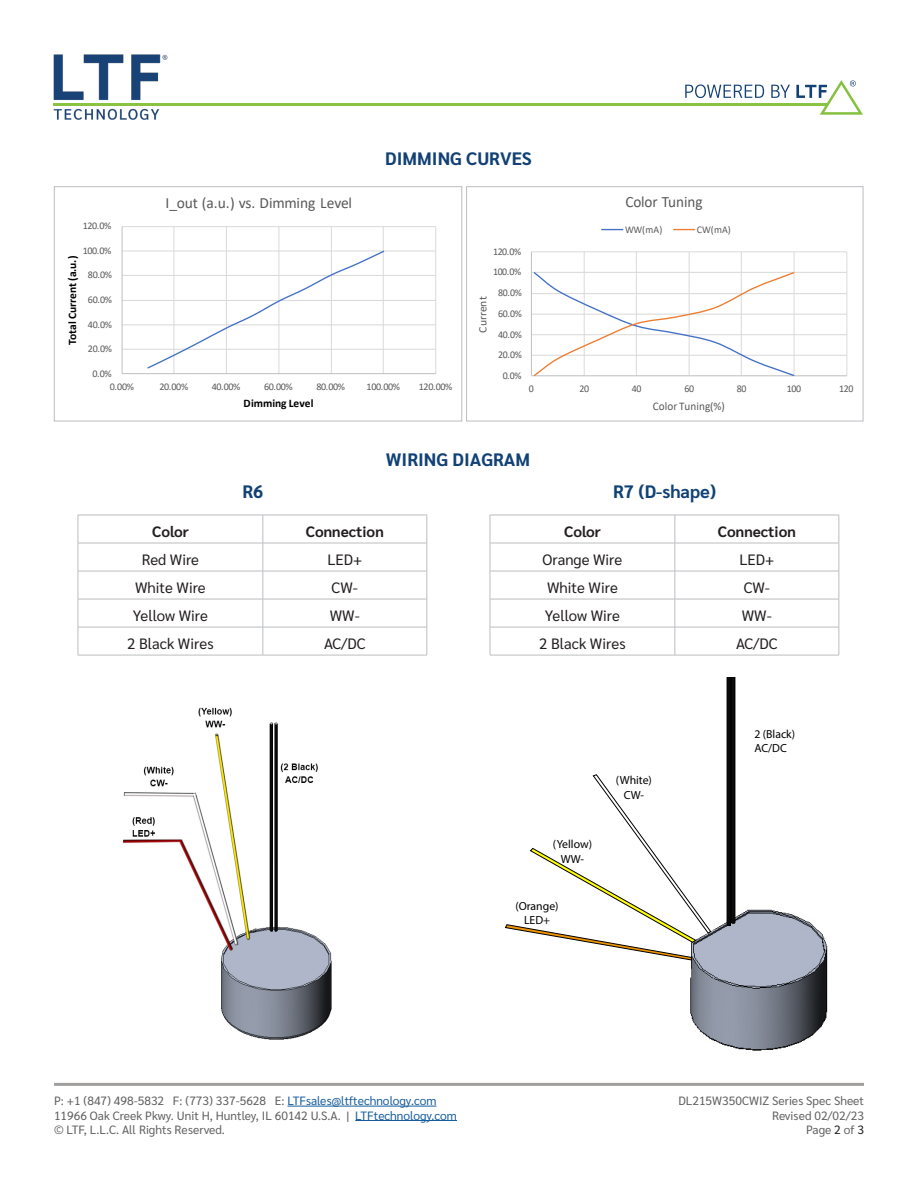
<style>
.page{position:relative;width:918px;height:1188px;background:#fff}
.page>*{position:absolute;margin:0;border:0;box-sizing:border-box;transform-origin:0 0}
.t1{font:700 18px "Sarabun";color:#114175}
.t2{font:15.75px "Calibri";letter-spacing:-.005em;color:#595959;scale:.96 1}
.t3{font:15.6px "Calibri";letter-spacing:-.01em;color:#595959}
.t4{font:15px "Sarabun";color:#231f20}
.t5{font:700 15px "Sarabun";color:#231f20}
.t6{font:12px/14.4px "Sarabun";color:#606160}
.t7{font:11.7px/14.1px "Myriad Pro";color:#000;text-align:center}
.t8{font:11.7px "Calibri";letter-spacing:.005em;color:#595959;scale:.96 1}
.t9{font:700 11.55px "Calibri";letter-spacing:.005em;color:#000}
.t10{font:700 11.4px "Calibri";letter-spacing:-.005em;color:#000}
.t11{font:11.25px "Calibri";letter-spacing:.005em;color:#595959;scale:1.04 1}
.t12{font:10.2px "Calibri";letter-spacing:-.04em;color:#595959}
.t13{font:10.2px "Calibri";letter-spacing:-.04em;color:#595959;scale:.96 1}
.s1{color:#175d9e}
.s2{color:#231f20}
</style>
<div class="page">
<hr style="left:54px;top:1083px;width:810px;height:3px;background:#a19e9e">
<hr style="left:287px;top:1106px;width:149px;height:1px;background:#175d9e">
<hr style="left:355px;top:1120px;width:102px;height:1px;background:#175d9e">
<img style="left:53px;top:54px;width:117px;height:66px">
<hr style="left:53px;top:103px;width:774px;height:2px;background:#89c341">
<svg style="left:685px;top:84px;width:79px;height:14px"></svg>
<svg style="left:771px;top:85px;width:19px;height:13px"></svg>
<svg style="left:796px;top:80px;width:67px;height:35px"></svg>
<svg style="left:531px;top:228px;width:317px;height:149px"></svg>
<div style="left:466px;top:186px;width:397px;height:235px;border:1px solid #bcbdc0"></div>
<svg style="left:121px;top:226px;width:315px;height:148px"></svg>
<div style="left:54px;top:186px;width:408px;height:235px;border:1px solid #bcbdc0"></div>
<img style="left:123px;top:707px;width:209px;height:333px">
<hr style="left:78px;top:515px;width:185px;height:1px;background:#bcbdc0">
<hr style="left:263px;top:515px;width:164px;height:1px;background:#bcbdc0">
<hr style="left:78px;top:543px;width:185px;height:1px;background:#bcbdc0">
<hr style="left:263px;top:543px;width:164px;height:1px;background:#bcbdc0">
<hr style="left:78px;top:571px;width:185px;height:1px;background:#bcbdc0">
<hr style="left:263px;top:571px;width:164px;height:1px;background:#bcbdc0">
<hr style="left:78px;top:599px;width:185px;height:1px;background:#bcbdc0">
<hr style="left:263px;top:599px;width:164px;height:1px;background:#bcbdc0">
<hr style="left:78px;top:627px;width:185px;height:1px;background:#bcbdc0">
<svg style="left:78px;top:515px;width:1px;height:140px"></svg>
<hr style="left:263px;top:627px;width:164px;height:1px;background:#bcbdc0">
<svg style="left:263px;top:515px;width:1px;height:140px"></svg>
<svg style="left:427px;top:515px;width:1px;height:140px"></svg>
<hr style="left:78px;top:655px;width:185px;height:1px;background:#bcbdc0">
<hr style="left:263px;top:655px;width:164px;height:1px;background:#bcbdc0">
<hr style="left:490px;top:515px;width:185px;height:1px;background:#bcbdc0">
<hr style="left:675px;top:515px;width:164px;height:1px;background:#bcbdc0">
<hr style="left:490px;top:543px;width:185px;height:1px;background:#bcbdc0">
<hr style="left:675px;top:543px;width:164px;height:1px;background:#bcbdc0">
<hr style="left:490px;top:571px;width:185px;height:1px;background:#bcbdc0">
<hr style="left:675px;top:571px;width:164px;height:1px;background:#bcbdc0">
<hr style="left:490px;top:599px;width:185px;height:1px;background:#bcbdc0">
<hr style="left:675px;top:599px;width:164px;height:1px;background:#bcbdc0">
<hr style="left:490px;top:627px;width:185px;height:1px;background:#bcbdc0">
<svg style="left:490px;top:515px;width:1px;height:140px"></svg>
<hr style="left:675px;top:627px;width:164px;height:1px;background:#bcbdc0">
<svg style="left:675px;top:515px;width:1px;height:140px"></svg>
<svg style="left:839px;top:515px;width:1px;height:140px"></svg>
<hr style="left:490px;top:655px;width:185px;height:1px;background:#bcbdc0">
<hr style="left:675px;top:655px;width:164px;height:1px;background:#bcbdc0">
<img style="left:689px;top:677px;width:139px;height:374px">
<svg style="left:505px;top:774px;width:206px;height:186px"></svg>
<p class="t12" style="left:83px;top:219px;width:30px">120.0%</p>
<p class="t12" style="left:83px;top:243px;width:30px">100.0%</p>
<p class="t10" style="left:64px;top:345px;width:91px;rotate:-90deg">Total Current (a.u.)</p>
<p class="t12" style="left:88px;top:268px;width:26px">80.0%</p>
<p class="t12" style="left:88px;top:292px;width:26px">60.0%</p>
<p class="t12" style="left:88px;top:317px;width:26px">40.0%</p>
<p class="t12" style="left:88px;top:342px;width:26px">20.0%</p>
<p class="t12" style="left:93px;top:366px;width:21px">0.0%</p>
<p class="t3" style="left:165px;top:192px;width:188px">I_out (a.u.) vs. Dimming Level</p>
<p class="t1" style="left:385px;top:148px;width:148px">DIMMING CURVES</p>
<p class="t13" style="left:493px;top:244px;width:31px">120.0%</p>
<p class="t13" style="left:493px;top:265px;width:31px">100.0%</p>
<p class="t11" style="left:475px;top:333px;width:36px;rotate:-90deg">Current</p>
<p class="t13" style="left:498px;top:286px;width:26px">80.0%</p>
<p class="t13" style="left:498px;top:306px;width:26px">60.0%</p>
<p class="t13" style="left:498px;top:327px;width:26px">40.0%</p>
<p class="t13" style="left:498px;top:348px;width:26px">20.0%</p>
<p class="t13" style="left:503px;top:368px;width:21px">0.0%</p>
<p class="t2" style="left:625px;top:191px;width:82px">Color Tuning</p>
<p class="t13" style="left:625px;top:222px;width:40px">WW(mA)</p>
<p class="t13" style="left:697px;top:222px;width:37px">CW(mA)</p>
<p class="t12" style="left:110px;top:379px;width:26px">0.00%</p>
<p class="t12" style="left:159px;top:379px;width:30px">20.00%</p>
<p class="t12" style="left:212px;top:379px;width:30px">40.00%</p>
<p class="t12" style="left:264px;top:379px;width:30px">60.00%</p>
<p class="t12" style="left:316px;top:379px;width:30px">80.00%</p>
<p class="t12" style="left:367px;top:379px;width:35px">100.00%</p>
<p class="t12" style="left:419px;top:379px;width:35px">120.00%</p>
<p class="t9" style="left:244px;top:395px;width:72px">Dimming Level</p>
<p class="t13" style="left:529px;top:382px;width:7px">0</p>
<p class="t13" style="left:579px;top:382px;width:12px">20</p>
<p class="t13" style="left:632px;top:382px;width:12px">40</p>
<p class="t13" style="left:684px;top:382px;width:12px">60</p>
<p class="t13" style="left:737px;top:382px;width:12px">80</p>
<p class="t13" style="left:787px;top:382px;width:16px">100</p>
<p class="t13" style="left:839px;top:382px;width:16px">120</p>
<p class="t8" style="left:653px;top:398px;width:77px">Color Tuning(%)</p>
<p class="t1" style="left:386px;top:449px;width:146px">WIRING DIAGRAM</p>
<p class="t1" style="left:242px;top:481px;width:22px">R6</p>
<p class="t1" style="left:613px;top:481px;width:105px">R7 (D-shape)</p>
<p class="t5" style="left:152px;top:523px;width:38px">Color</p>
<p class="t5" style="left:306px;top:523px;width:79px">Connection</p>
<p class="t4" style="left:142px;top:551px;width:59px">Red Wire</p>
<p class="t4" style="left:327px;top:551px;width:36px">LED+</p>
<p class="t4" style="left:135px;top:579px;width:72px">White Wire</p>
<p class="t4" style="left:332px;top:579px;width:28px">CW-</p>
<p class="t4" style="left:133px;top:607px;width:76px">Yellow Wire</p>
<p class="t4" style="left:330px;top:607px;width:32px">WW-</p>
<p class="t4" style="left:127px;top:635px;width:88px">2 Black Wires</p>
<p class="t4" style="left:324px;top:635px;width:43px">AC/DC</p>
<p class="t5" style="left:564px;top:523px;width:38px">Color</p>
<p class="t5" style="left:718px;top:523px;width:79px">Connection</p>
<p class="t4" style="left:543px;top:551px;width:81px">Orange Wire</p>
<p class="t4" style="left:739px;top:551px;width:36px">LED+</p>
<p class="t4" style="left:547px;top:579px;width:72px">White Wire</p>
<p class="t4" style="left:744px;top:579px;width:28px">CW-</p>
<p class="t4" style="left:545px;top:607px;width:76px">Yellow Wire</p>
<p class="t4" style="left:742px;top:607px;width:32px">WW-</p>
<p class="t4" style="left:539px;top:635px;width:88px">2 Black Wires</p>
<p class="t4" style="left:736px;top:635px;width:43px">AC/DC</p>
<p class="t7" style="left:553px;top:837px;width:41px">(Yellow)<br>WW-</p>
<p class="t7" style="left:516px;top:899px;width:45px">(Orange)<br>LED+</p>
<p class="t7" style="left:616px;top:773px;width:38px">(White)<br>CW-</p>
<p class="t7" style="left:754px;top:727px;width:42px;text-align:left">2 (Black)<br>AC/DC</p>
<p class="t6" style="left:54px;top:1094px;width:405px">P: +1 (847) 498-5832 F: (773) 337-5628 E: <span class="s1">LTFsales@ltftechnology.com<br></span>11966 Oak Creek Pkwy. Unit H, Huntley, IL 60142 U.S.A. | <span class="s1">LTFtechnology.com </span>© LTF, L.L.C. All Rights Reserved.</p>
<p class="t6" style="left:678px;top:1094px;width:187px;text-align:right">DL215W350CWIZ Series Spec Sheet<br>Revised 02/02/23<br>Page <span class="s2">2</span> of <span class="s2">3</span></p>
</div>
